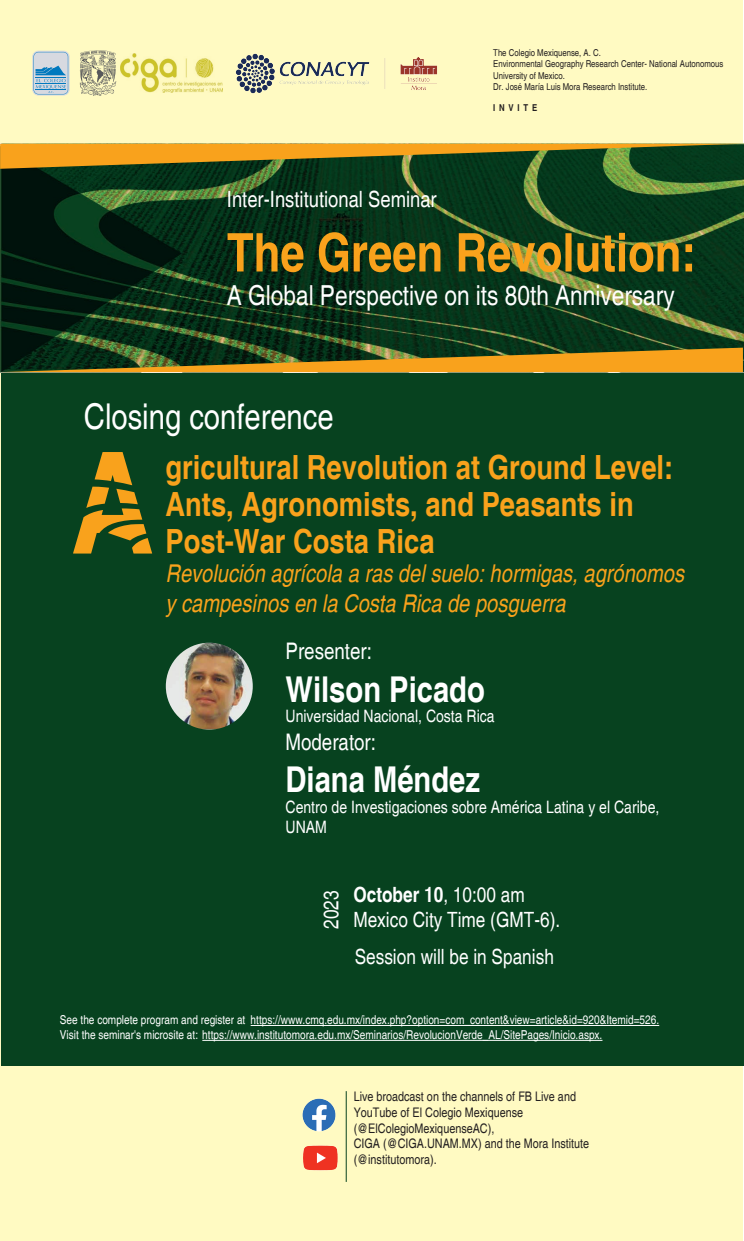
<style>
.page{position:relative;width:744px;height:1241px;background:#fff}
.page>*{position:absolute;margin:0;border:0;box-sizing:border-box;transform-origin:0 0}
.t1{font:700 condensed 53.29px "Helvetica";color:#f9a21c}
.t2{font:700 condensed 35.52px "Helvetica";color:#fff}
.t3{font:condensed 35.52px "Helvetica";color:#fff}
.t4{font:700 condensed 33.34px/36.9px "Helvetica";color:#f9a21c}
.t5{font:condensed 27.56px "Helvetica";color:#fff}
.t6{font:italic condensed 24.5px/29.4px "Helvetica";color:#f9a21c}
.t7{font:condensed 22.84px "Helvetica";color:#fff}
.t8{font:condensed 22.4px "Helvetica";color:#fff}
.t9{font:condensed 21px/25.2px "Helvetica";color:#fff}
.t10{font:condensed 17.15px/20.6px "Helvetica";color:#fff}
.t11{font:condensed 13.21px/15.8px "Helvetica";color:#231f20}
.t12{font:condensed 12.25px/14.9px "Helvetica";color:#fff}
.t13{font:condensed 9.45px/11.4px "Helvetica";color:#231f20}
.t14{font:700 condensed 9.45px "Helvetica";letter-spacing:.4em;color:#231f20}
.s1{font-weight:700}
</style>
<div class="page">
<div style="left:0;top:0;width:742px;height:1240px;background:#fffac2"></div>
<div style="left:1px;top:144px;width:742px;height:921px;background:#07421f"></div>
<img style="left:0;top:143px;width:743px;height:229px">
<svg style="left:0;top:144px;width:742px;height:25px"></svg>
<svg style="left:0;top:347px;width:742px;height:25px"></svg>
<img style="left:302px;top:1098px;width:33px;height:33px">
<img style="left:303px;top:1145px;width:35px;height:25px">
<hr style="left:345px;top:1090px;width:1px;height:91px;background:#08431f">
<svg style="left:80px;top:50px;width:36px;height:46px"></svg>
<img style="left:120px;top:53px;width:103px;height:39px">
<img style="left:235px;top:53px;width:203px;height:41px">
<svg style="left:32px;top:51px;width:38px;height:45px"></svg>
<svg style="left:34px;top:52px;width:34px;height:42px"></svg>
<hr style="left:250px;top:1024px;width:409px;height:1px;background:#fff">
<hr style="left:202px;top:1039px;width:400px;height:1px;background:#fff">
<img style="left:166px;top:642px;width:87px;height:87px;border-radius:43px">
<svg style="left:73px;top:452px;width:79px;height:102px"></svg>
<p class="t13" style="left:493px;top:47px;width:232px">The Colegio Mexiquense, A. C.<br>Environmental Geography Research Center- National Autonomous University of Mexico.<br>Dr. José María Luis Mora Research Institute.</p>
<p class="t14" style="left:493px;top:102px;width:45px">INVITE</p>
<h3 class="t8" style="left:227px;top:186px;width:211px">Inter-Institutional Seminar</h3>
<h1 class="t1" style="left:227px;top:220px;width:470px">The Green Revolution:</h1>
<h3 class="t5" style="left:227px;top:279px;width:449px">A Global Perspective on its 80th Anniversary</h3>
<h2 class="t3" style="left:84px;top:395px;width:251px">Closing conference</h2>
<h3 class="t4" style="left:165px;top:449px;width:509px">gricultural Revolution at Ground Level:<br>Ants, Agronomists, and Peasants in<br>Post-War Costa Rica</h3>
<h3 class="t6" style="left:165px;top:559px;width:520px">Revolución agrícola a ras del suelo: hormigas, agrónomos y campesinos en la Costa Rica de posguerra</h3>
<h3 class="t7" style="left:285px;top:637px;width:88px">Presenter:</h3>
<h2 class="t2" style="left:285px;top:667px;width:201px">Wilson Picado</h2>
<h3 class="t10" style="left:285px;top:706px;width:210px">Universidad Nacional, Costa Rica</h3>
<h3 class="t7" style="left:285px;top:728px;width:92px">Moderator:</h3>
<h2 class="t2" style="left:285px;top:758px;width:196px">Diana Méndez</h2>
<h3 class="t10" style="left:285px;top:796px;width:375px">Centro de Investigaciones sobre América Latina y el Caribe,<br>UNAM</h3>
<h3 class="t9" style="left:318px;top:928px;width:40px;rotate:-90deg">2023</h3>
<h3 class="t9" style="left:353px;top:882px;width:208px"><span class="s1">October 10</span>, 10:00 am<br>Mexico City Time (GMT-6).</h3>
<h3 class="t9" style="left:354px;top:943px;width:201px">Session will be in Spanish</h3>
<p class="t12" style="left:60px;top:1012px;width:600px">See the complete program and register at https://www.cmq.edu.mx/index.php?option=com_content&amp;view=article&amp;id=920&amp;Itemid=526.<br>Visit the seminar's microsite at: https://www.institutomora.edu.mx/Seminarios/RevolucionVerde_AL/SitePages/Inicio.aspx.</p>
<p class="t11" style="left:353px;top:1088px;width:237px">Live broadcast on the channels of FB Live and YouTube of El Colegio Mexiquense (@ElColegioMexiquenseAC),<br>CIGA (@CIGA.UNAM.MX) and the Mora Institute (@institutomora).</p>
</div>
